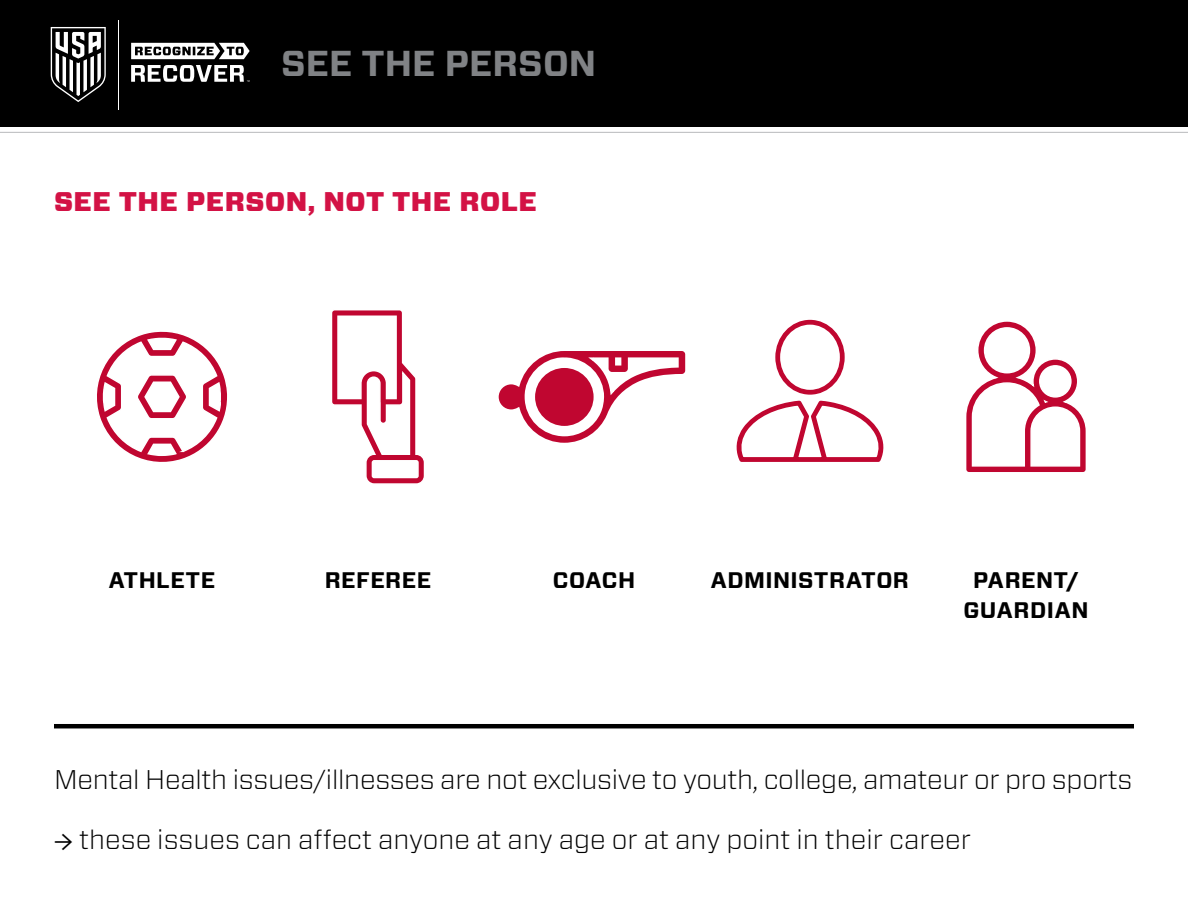
<style>
.page{position:relative;width:1188px;height:918px;background:#fff}
.page>*{position:absolute;margin:0;border:0;box-sizing:border-box;transform-origin:0 0}
.t1{font:700 36px "Vitesse Sans";color:#808285}
.t2{font:300 27px "Vitesse Sans";letter-spacing:-.01em;color:#000}
.t3{font:900 27px "Vitesse Sans";letter-spacing:.02em;color:#d31245}
.t4{font:700 22.5px/30px "Vitesse Sans";letter-spacing:.02em;color:#000;text-align:center}
.s1{font-family:"Minion Pro Cn Capt";font-weight:400}
</style>
<div class="page">
<svg style="left:0;top:131px;width:1188px;height:2px"></svg>
<div style="left:0;top:0;width:1188px;height:127px;background:#000"></div>
<hr style="left:118px;top:20px;width:1px;height:89px;background:#fff">
<svg style="left:131px;top:43px;width:119px;height:39px"></svg>
<svg style="left:51px;top:27px;width:55px;height:75px"></svg>
<svg style="left:97px;top:331px;width:130px;height:131px"></svg>
<svg style="left:498px;top:351px;width:188px;height:92px"></svg>
<div style="left:534px;top:366px;width:61px;height:61px;background:#c00630;border-radius:50%"></div>
<div style="left:532px;top:365px;width:65px;height:64px;border:3px solid #fff;border-radius:50%"></div>
<svg style="left:332px;top:310px;width:92px;height:174px"></svg>
<svg style="left:736px;top:319px;width:148px;height:143px"></svg>
<svg style="left:966px;top:321px;width:120px;height:151px"></svg>
<hr style="left:54px;top:724px;width:1080px;height:4px;background:#000">
<h1 class="t1" style="left:281px;top:39px;width:317px">SEE THE PERSON</h1>
<p class="t3" style="left:54px;top:184px;width:484px">SEE THE PERSON, NOT THE ROLE</p>
<p class="t4" style="left:109px;top:565px;width:108px">ATHLETE</p>
<p class="t4" style="left:325px;top:565px;width:108px">REFEREE</p>
<p class="t4" style="left:553px;top:565px;width:84px">COACH</p>
<p class="t4" style="left:711px;top:565px;width:200px">ADMINISTRATOR</p>
<p class="t4" style="left:963px;top:565px;width:127px">PARENT/<br>GUARDIAN</p>
<p class="t2" style="left:54px;top:761px;width:1080px">Mental Health issues/illnesses are not exclusive to youth, college, amateur or pro sports</p>
<p class="t2" style="left:54px;top:821px;width:918px"><span class="s1">→</span> these issues can affect anyone at any age or at any point in their career</p>
</div>
